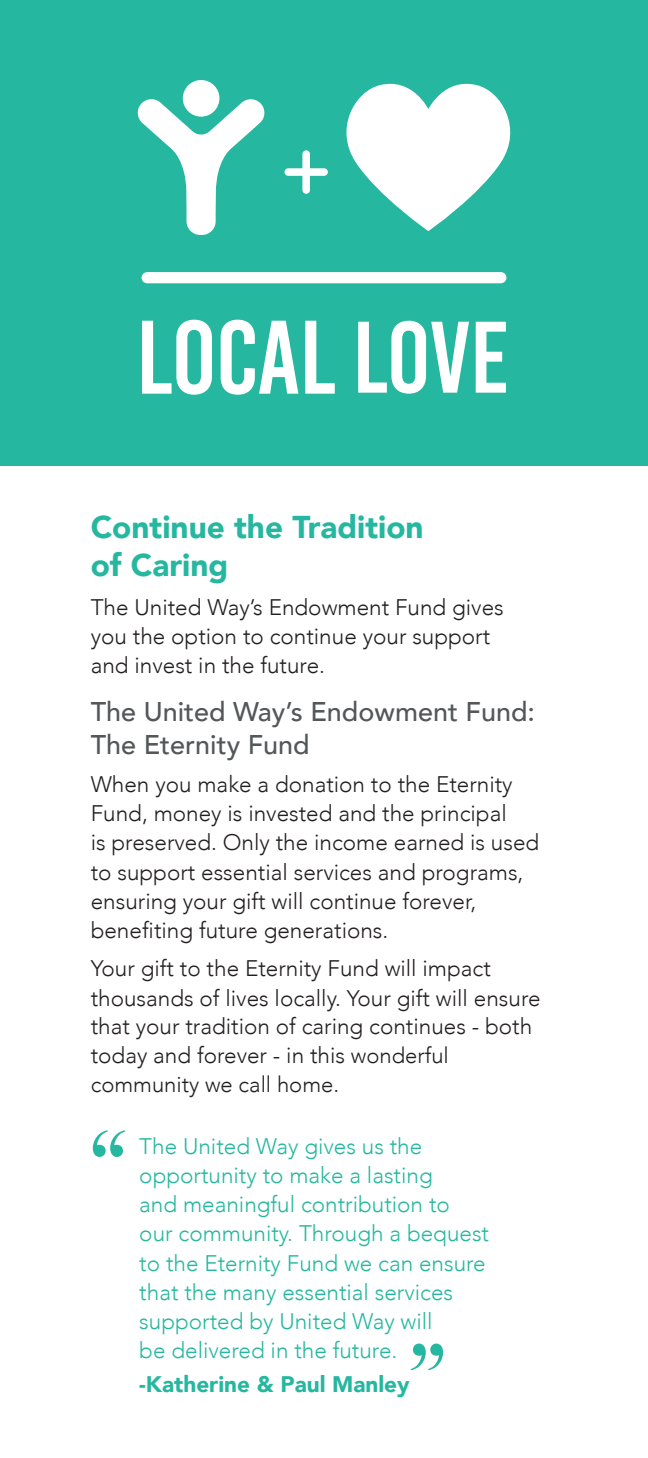
<style>
.page{position:relative;width:648px;height:1458px;background:#fff}
.page>*{position:absolute;margin:0;border:0;box-sizing:border-box;transform-origin:0 0}
.t1{font:900 31.5px/37.8px "Avenir";color:#25b79f}
.t2{font:500 27px/32.4px "Avenir";color:#535759}
.t3{font:300 22.5px/29.2px "Avenir";color:#231f20}
.t4{font:300 22.5px/29.2px "Avenir";color:#25b79f}
.t5{font:900 22.5px "Avenir";color:#25b79f}
.t6{font:300 22.05px "Avenir";color:#231f20}
.s1{font-size:22.05px}
</style>
<div class="page">
<svg style="left:93px;top:1130px;width:32px;height:27px"></svg>
<svg style="left:411px;top:1344px;width:32px;height:26px"></svg>
<div style="left:0;top:0;width:648px;height:466px;background:#25b79f"></div>
<svg style="left:142px;top:320px;width:70px;height:75px"></svg>
<svg style="left:221px;top:320px;width:77px;height:75px"></svg>
<svg style="left:305px;top:321px;width:30px;height:73px"></svg>
<svg style="left:358px;top:321px;width:111px;height:73px"></svg>
<svg style="left:476px;top:322px;width:30px;height:71px"></svg>
<div style="left:147px;top:272px;width:354px;height:11px;background:#fff"></div>
<svg style="left:137px;top:98px;width:128px;height:137px"></svg>
<div style="left:183px;top:80px;width:36px;height:37px;background:#fff;border-radius:50%"></div>
<svg style="left:346px;top:83px;width:165px;height:148px"></svg>
<div style="left:304px;top:151px;width:5px;height:42px;background:#fff;border-radius:3px"></div>
<div style="left:302px;top:150px;width:8px;height:44px;border:2px solid #fff;border-radius:3px"></div>
<div style="left:286px;top:169px;width:41px;height:6px;background:#fff;border-radius:3px"></div>
<div style="left:285px;top:168px;width:43px;height:8px;border:2px solid #fff;border-radius:3px"></div>
<h1 class="t1" style="left:91px;top:508px;width:335px">Continue the Tradition of Caring</h1>
<p class="t3" style="left:91px;top:592px;width:415px">The United Way’s Endowment Fund gives you the option to continue your support and invest in the future.</p>
<p class="t2" style="left:91px;top:694px;width:446px">The United Way’s Endowment Fund:<br>The Eternity Fund</p>
<p class="t3" style="left:91px;top:770px;width:450px">When you make a donation to the Eternity Fund, money is invested and the principal<br>is preserved. Only the income earned is used to support essential services and programs, ensuring your gift will continue forever, benefiting future generations.</p>
<p class="t3" style="left:91px;top:954px;width:451px">Your gift to the Eternity Fund will impact thousands of lives locally. Your gift will ensure that your tradition of caring continues - both today and forever - in this <span class="s1">wonderful</span></p>
<p class="t6" style="left:91px;top:1071px;width:250px">community we call home.</p>
<p class="t4" style="left:139px;top:1131px;width:351px">The United Way gives us the opportunity to make a lasting<br>and meaningful contribution to<br>our community. Through a bequest to the Eternity Fund we can ensure that the many essential services supported by United Way will<br>be delivered in the future.</p>
<p class="t5" style="left:139px;top:1365px;width:272px">-Katherine &amp; Paul Manley</p>
</div>
